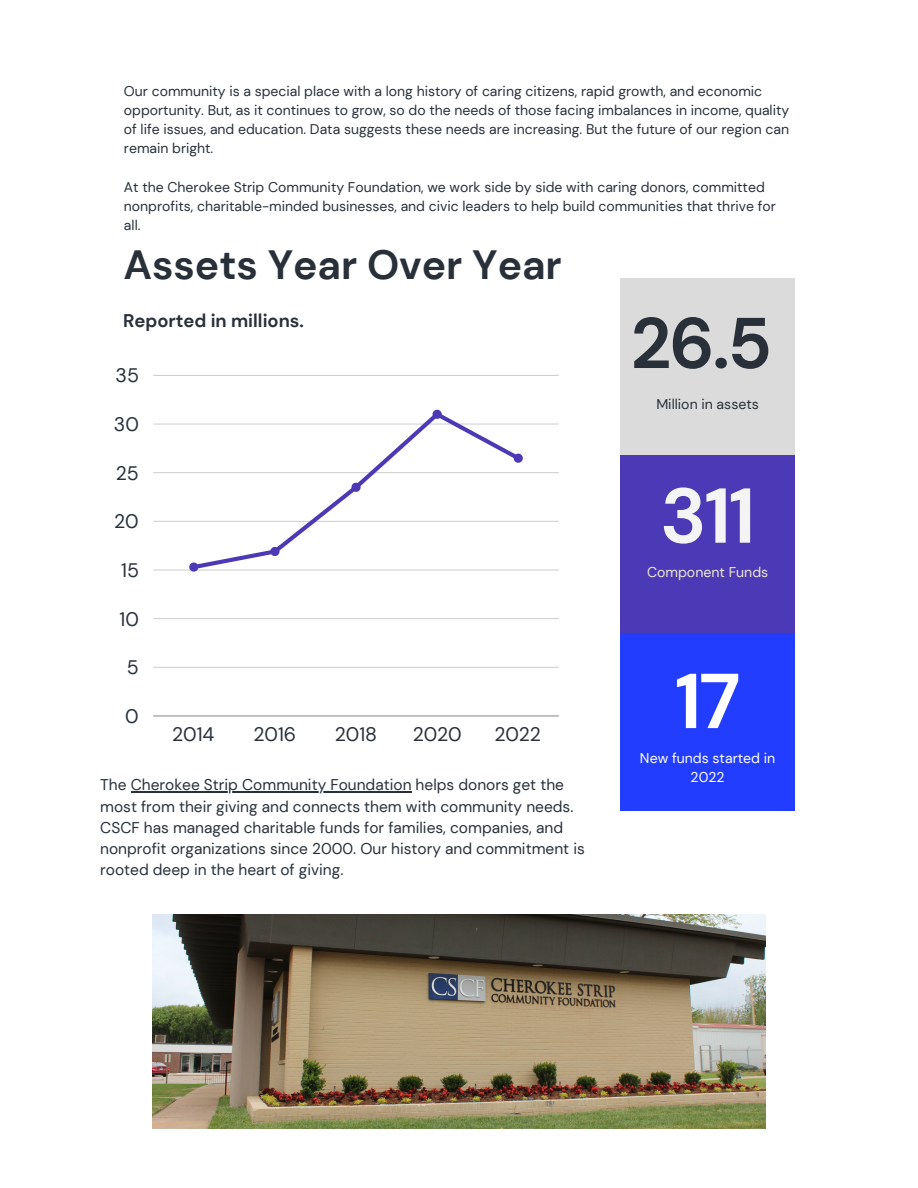
<style>
.page{position:relative;width:918px;height:1188px;background:#fff}
.page>*{position:absolute;margin:0;border:0;box-sizing:border-box;transform-origin:0 0}
.t1{font:700 77.55px "DM Sans";color:#f4f4f4}
.t2{font:700 77.55px "DM Sans";color:#fff}
.t3{font:700 71.55px "DM Sans";color:#293039}
.t4{font:700 40.8px "DM Sans";color:#293039}
.t5{font:19.5px "DM Sans";color:#293039}
.t6{font:700 18.3px "DM Sans";color:#293039}
.t7{font:15.45px/21.1px "DM Sans";color:#293039}
.t8{font:14.1px/19.4px "DM Sans";color:#fff;text-align:center}
.t9{font:14.1px "DM Sans";color:#293039}
.t10{font:14.1px "DM Sans";color:#efe9ce}
.t11{font:13.95px/19.2px "DM Sans";color:#293039}
</style>
<div class="page">
<div style="left:620px;top:278px;width:175px;height:177px;background:#dbdbdb"></div>
<div style="left:620px;top:633px;width:175px;height:178px;background:#233dff"></div>
<div style="left:620px;top:456px;width:175px;height:177px;background:#4b39b5"></div>
<hr style="left:153px;top:667px;width:406px;height:1px;background:#293039">
<hr style="left:153px;top:618px;width:406px;height:1px;background:#293039">
<hr style="left:153px;top:570px;width:406px;height:1px;background:#293039">
<hr style="left:153px;top:521px;width:406px;height:1px;background:#293039">
<hr style="left:153px;top:472px;width:406px;height:1px;background:#293039">
<hr style="left:153px;top:424px;width:406px;height:1px;background:#293039">
<hr style="left:153px;top:375px;width:406px;height:1px;background:#293039">
<hr style="left:153px;top:716px;width:406px;height:1px;background:#293039">
<svg style="left:189px;top:409px;width:335px;height:163px"></svg>
<img style="left:153px;top:915px;width:613px;height:214px">
<hr style="left:131px;top:792px;width:281px;height:1px;background:#293039">
<p class="t11" style="left:124px;top:82px;width:667px">Our community is a special place with a long history of caring citizens, rapid growth, and economic opportunity. But, as it continues to grow, so do the needs of those facing imbalances in income, quality of life issues, and education. Data suggests these needs are increasing. But the future of our region can remain bright.</p>
<p class="t11" style="left:124px;top:177px;width:653px">At the Cherokee Strip Community Foundation, we work side by side with caring donors, committed nonprofits, charitable-minded businesses, and civic leaders to help build communities that thrive for all.</p>
<p class="t4" style="left:123px;top:238px;width:440px">Assets Year Over Year</p>
<p class="t6" style="left:123px;top:309px;width:182px">Reported in millions.</p>
<p class="t5" style="left:116px;top:363px;width:25px">35</p>
<p class="t5" style="left:114px;top:412px;width:27px">30</p>
<p class="t5" style="left:116px;top:460px;width:25px">25</p>
<p class="t5" style="left:114px;top:509px;width:26px">20</p>
<p class="t5" style="left:121px;top:558px;width:19px">15</p>
<p class="t5" style="left:119px;top:606px;width:21px">10</p>
<p class="t5" style="left:127px;top:655px;width:13px">5</p>
<p class="t5" style="left:125px;top:703px;width:15px">0</p>
<p class="t5" style="left:172px;top:722px;width:44px">2014</p>
<p class="t5" style="left:254px;top:722px;width:44px">2016</p>
<p class="t5" style="left:335px;top:722px;width:44px">2018</p>
<p class="t5" style="left:413px;top:722px;width:50px">2020</p>
<p class="t5" style="left:494px;top:722px;width:48px">2022</p>
<p class="t7" style="left:100px;top:775px;width:486px">The Cherokee Strip Community Foundation helps donors get the most from their giving and connects them with community needs.<br>CSCF has managed charitable funds for families, companies, and nonprofit organizations since 2000. Our history and commitment is rooted deep in the heart of giving.</p>
<p class="t3" style="left:631px;top:297px;width:143px">26.5</p>
<p class="t9" style="left:656px;top:395px;width:104px">Million in assets</p>
<p class="t1" style="left:660px;top:466px;width:97px">311</p>
<p class="t10" style="left:647px;top:563px;width:123px">Component Funds</p>
<p class="t2" style="left:675px;top:651px;width:67px">17</p>
<p class="t8" style="left:640px;top:748px;width:137px">New funds started in<br>2022</p>
</div>
